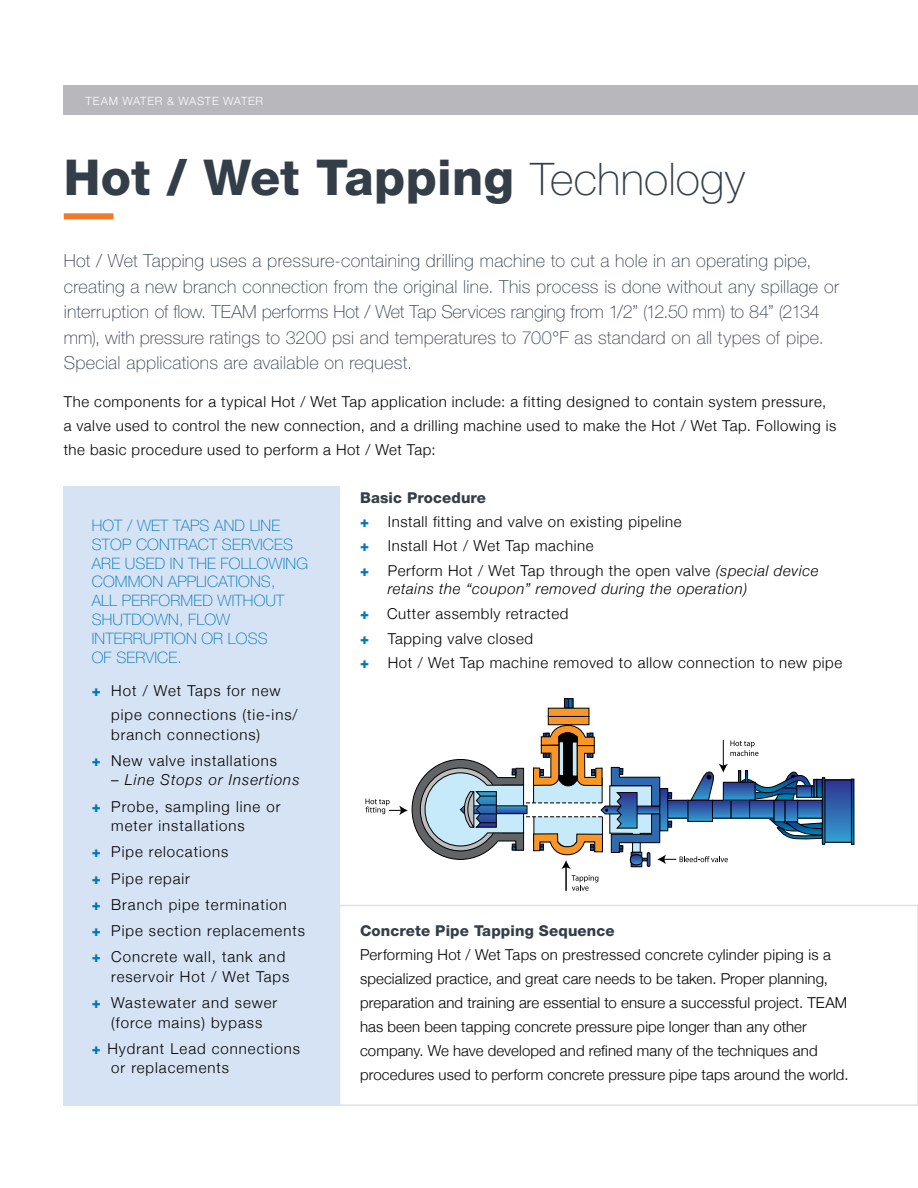
<style>
.page{position:relative;width:918px;height:1188px;background:#fff}
.page>*{position:absolute;margin:0;border:0;box-sizing:border-box;transform-origin:0 0}
.t1{font:800 49.5px "Helvetica Neue";letter-spacing:.005em;color:#343e49}
.t2{font:100 18px/25.5px "Helvetica Neue";letter-spacing:.015em;color:#343e49}
.t3{font:100 15.75px/18.9px "Helvetica Neue";letter-spacing:.01em;color:#0077ba}
.t4{font:300 15px/24px "Helvetica Neue";letter-spacing:.04em;color:#000}
.t5{font:300 15px/24px "Helvetica Neue";letter-spacing:.01em;color:#000}
.t6{font:300 15px/26.2px "Helvetica Neue";letter-spacing:.065em;color:#000}
.t7{font:italic 300 15px/18px "Helvetica Neue";letter-spacing:.04em;color:#000}
.t8{font:800 15px "Helvetica Neue";letter-spacing:.01em;color:#343e49}
.t9{font:800 15px "Helvetica Neue";color:#0077ba}
.t10{font:300 11.4px "Helvetica Neue";letter-spacing:.065em;color:#fff}
.s1{font-weight:100;font-size:45px}
.s2{font-style:normal}
.s3{font-weight:800;color:#0077ba}
.s4{font-style:italic}
</style>
<div class="page">
<div style="left:64px;top:85px;width:854px;height:29px;background:#b8b7bc"></div>
<div style="left:339px;top:905px;width:579px;height:201px;border:2px solid #e2e1e2"></div>
<div style="left:64px;top:213px;width:49px;height:6px;background:#f07a2b"></div>
<div style="left:63px;top:486px;width:277px;height:619px;background:#d5e3f4"></div>
<svg style="left:564px;top:699px;width:9px;height:9px"></svg>
<div style="left:564px;top:698px;width:9px;height:10px;border:1px solid #000"></div>
<div style="left:568px;top:698px;width:5px;height:10px;border:1px solid #000"></div>
<div style="left:548px;top:716px;width:41px;height:9px;background:#f89728"></div>
<div style="left:548px;top:708px;width:41px;height:9px;background:#f89728;border:1px solid #000"></div>
<div style="left:825px;top:780px;width:26px;height:62px;background:linear-gradient(to bottom,#2e3390,#329fd0)"></div>
<div style="left:851px;top:779px;width:3px;height:66px;border:1px solid #000"></div>
<svg style="left:366px;top:723px;width:457px;height:168px"></svg>
<p class="t10" style="left:86px;top:91px;width:179px">TEAM WATER &amp; WASTE WATER</p>
<h1 class="t1" style="left:64px;top:148px;width:683px">Hot / Wet Tapping <span class="s1">Technology</span></h1>
<p class="t2" style="left:64px;top:248px;width:777px">Hot / Wet Tapping uses a pressure-containing drilling machine to cut a hole in an operating pipe, creating a new branch connection from the original line. This process is done without any spillage or interruption of flow. TEAM performs Hot / Wet Tap Services ranging from 1/2” (12.50 mm) to 84” (2134 mm), with pressure ratings to 3200 psi and temperatures to 700°F as standard on all types of pipe.<br>Special applications are available on request.</p>
<p class="t4" style="left:64px;top:388px;width:774px">The components for a typical Hot / Wet Tap application include: a fitting designed to contain system pressure, a valve used to control the new connection, and a drilling machine used to make the Hot / Wet Tap. Following is the basic procedure used to perform a Hot / Wet Tap:</p>
<p class="t8" style="left:360px;top:488px;width:128px">Basic Procedure</p>
<p class="t9" style="left:360px;top:512px;width:10px">+</p>
<p class="t4" style="left:388px;top:508px;width:295px">Install fitting and valve on existing pipeline</p>
<p class="t9" style="left:360px;top:537px;width:10px">+</p>
<p class="t4" style="left:388px;top:533px;width:207px">Install Hot / Wet Tap machine</p>
<p class="t9" style="left:360px;top:562px;width:10px">+</p>
<p class="t7" style="left:388px;top:561px;width:432px"><span class="s2">Perform Hot / Wet Tap through the open valve</span> (special device retains the “coupon” removed during the operation)</p>
<p class="t4" style="left:360px;top:600px;width:210px;line-height:24.8px"><span class="s3">+</span> Cutter assembly retracted <span class="s3">+</span></p>
<p class="t3" style="left:92px;top:516px;width:218px">HOT / WET TAPS AND LINE<br>STOP CONTRACT SERVICES<br>ARE USED IN THE FOLLOWING<br>COMMON APPLICATIONS,<br>ALL PERFORMED WITHOUT<br>SHUTDOWN, FLOW<br>INTERRUPTION OR LOSS<br>OF SERVICE.</p>
<p class="t6" style="left:111px;top:678px;width:188px;line-height:24px;text-indent:-20px"><span class="s3">+</span> Hot / Wet Taps for new pipe connections (tie-ins/</p>
<p class="t6" style="left:92px;top:720px;width:187px;text-align:center">branch connections)<br><span class="s3">+</span> New valve installations</p>
<p class="t6" style="left:92px;top:766px;width:209px;text-indent:20px">– <span class="s4">Line Stops or Insertions </span><span class="s3">+</span> Probe, sampling line or</p>
<p class="t6" style="left:92px;top:812px;width:215px;text-indent:20px">meter installations<br><span class="s3">+</span> Pipe relocations<br><span class="s3">+</span> Pipe repair<br><span class="s3">+</span> Branch pipe termination<br><span class="s3">+</span> Pipe section replacements <span class="s3">+</span> Concrete wall, tank and</p>
<p class="t6" style="left:92px;top:962px;width:199px;text-indent:20px">reservoir Hot / Wet Taps <span class="s3">+</span> Wastewater and sewer</p>
<p class="t6" style="left:92px;top:1008px;width:210px;text-indent:20px">(force mains) bypass<br><span class="s3">+</span> Hydrant Lead connections</p>
<p class="t6" style="left:111px;top:1054px;width:119px">or replacements</p>
<p class="t4" style="left:388px;top:625px;width:147px">Tapping valve closed</p>
<p class="t9" style="left:360px;top:654px;width:10px">+</p>
<p class="t4" style="left:388px;top:650px;width:456px">Hot / Wet Tap machine removed to allow connection to new pipe</p>
<p class="t8" style="left:360px;top:922px;width:256px">Concrete Pipe Tapping Sequence</p>
<p class="t5" style="left:360px;top:942px;width:490px">Performing Hot / Wet Taps on prestressed concrete cylinder piping is a specialized practice, and great care needs to be taken. Proper planning, preparation and training are essential to ensure a successful project. TEAM has been been tapping concrete pressure pipe longer than any other company. We have developed and refined many of the techniques and procedures used to perform concrete pressure pipe taps around the world.</p>
</div>
